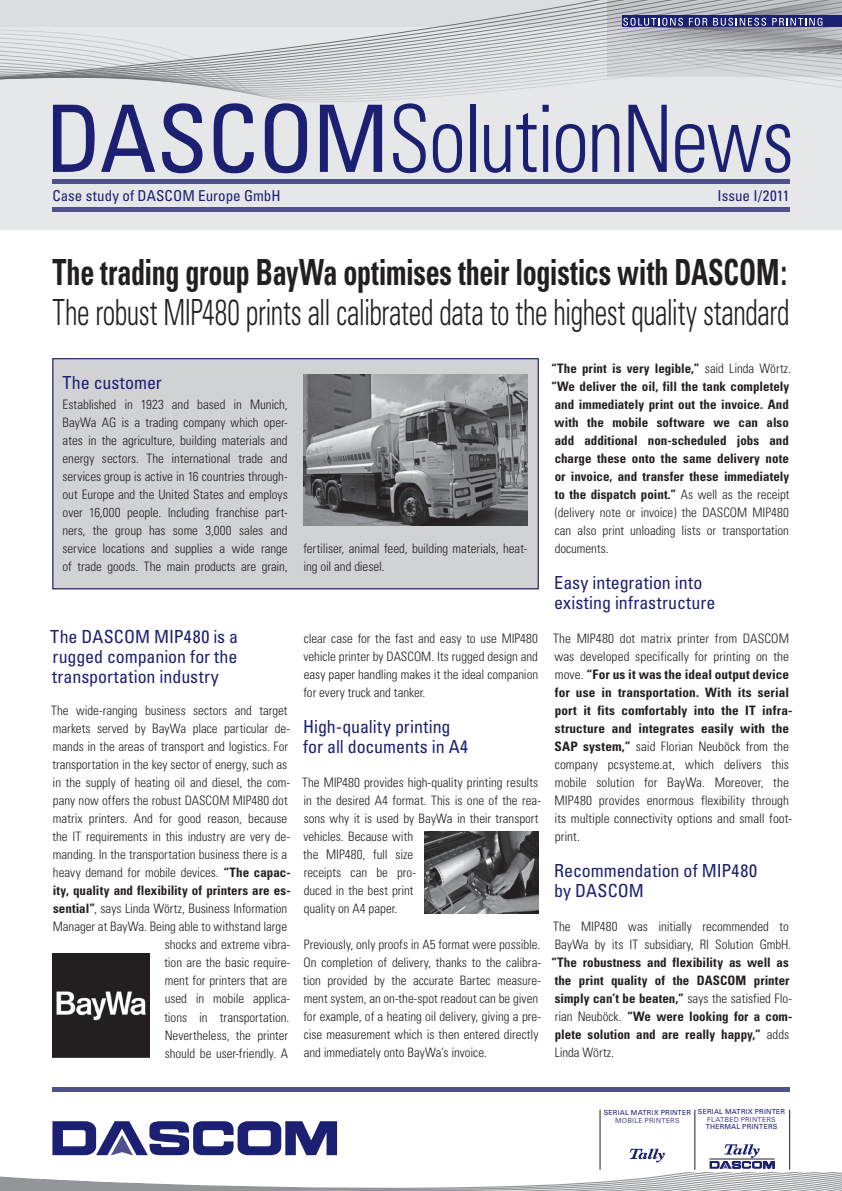
<style>
.page{position:relative;width:842px;height:1191px;background:#fff}
.page>*{position:absolute;margin:0;border:0;box-sizing:border-box;transform-origin:0 0}
.t1{font:300 condensed 93px "Univers";letter-spacing:-.02em;color:#1c2072;scale:.9 1}
.t2{font:300 condensed 36px "Univers";letter-spacing:-.015em;color:#231f20;scale:.78 1}
.t3{font:700 condensed 36px "Univers";letter-spacing:-.01em;color:#231f20;scale:.78 1}
.t4{font:condensed 18px/20px "Univers";letter-spacing:-.005em;color:#1c2072}
.t5{font:condensed 15px "Univers";color:#1c2072}
.t6{font:300 condensed 13px/18px "Univers";color:#231f20}
.t7{font:700 condensed 13px/18px "Univers";color:#231f20}
.t8{font:6.9px "Univers";letter-spacing:.025em;color:#1c2072}
.t9{font:6.9px "Univers";letter-spacing:.025em;color:#50508e}
.s1{font-weight:400}
.s2{font-weight:700}
.s3{font-weight:300}
</style>
<div class="page">
<div style="left:0;top:0;width:842px;height:229px;background:#e6e7e9"></div>
<hr style="left:52px;top:1087px;width:737px;height:4px;background:#50508e">
<svg style="left:479px;top:15px;width:144px;height:5px"></svg>
<svg style="left:454px;top:20px;width:168px;height:4px"></svg>
<svg style="left:429px;top:24px;width:194px;height:4px"></svg>
<svg style="left:0;top:30px;width:623px;height:72px"></svg>
<svg style="left:623px;top:0;width:219px;height:88px;background:#aeb0bb"></svg>
<hr style="left:52px;top:179px;width:737px;height:4px;background:#50508e">
<hr style="left:52px;top:207px;width:737px;height:4px;background:#50508e">
<svg style="left:0;top:1121px;width:842px;height:70px"></svg>
<hr style="left:709px;top:1158px;width:65px;height:1px;background:#231f20">
<hr style="left:600px;top:1109px;width:1px;height:60px;background:#231f20">
<hr style="left:695px;top:1109px;width:1px;height:60px;background:#231f20">
<hr style="left:789px;top:1109px;width:1px;height:60px;background:#231f20">
<img style="left:52px;top:953px;width:97px;height:104px">
<div style="left:52px;top:358px;width:487px;height:231px;background:#d1d2d4;border:1px solid #1c2072"></div>
<img style="left:303px;top:374px;width:224px;height:152px">
<img style="left:425px;top:831px;width:114px;height:82px">
<h1 class="t1" style="left:45px;top:83px;width:834px"><span class="s1">DASCOM</span>SolutionNews</h1>
<p class="t5" style="left:52px;top:186px;width:230px">Case study of DASCOM Europe GmbH</p>
<p class="t5" style="left:718px;top:186px;width:73px">Issue I/2011</p>
<h2 class="t3" style="left:52px;top:250px;width:943px">The trading group BayWa optimises their logistics with DASCOM:</h2>
<h2 class="t2" style="left:52px;top:290px;width:946px">The robust MIP480 prints all calibrated data to the highest quality standard</h2>
<h3 class="t4" style="left:63px;top:372px;width:101px">The customer</h3>
<p class="t6" style="left:63px;top:395px;width:227px;text-align:justify">Established in 1923 and based in Munich, BayWa AG is a trading company which oper&shy;ates in the agriculture, building materials and energy sectors. The international trade and services group is active in 16 countries through&shy;out Europe and the United States and employs over 16,000 people. Including franchise part&shy;ners, the group has some 3,000 sales and service locations and supplies a wide range of trade goods. The main products are grain,</p>
<h3 class="t4" style="left:50px;top:626px;width:190px;text-align:justify">The DASCOM MIP480 is a rugged companion for the transportation industry</h3>
<p class="t6" style="left:51px;top:701px;width:241px;text-align:right">The wide-ranging business sectors and target markets served by BayWa place particular de&shy;mands in the areas of transport and logistics. For transportation in the key sector of energy, such as in the supply of heating oil and diesel, the com&shy;pany now offers the robust DASCOM MIP480 dot matrix printers. And for good reason, because the IT requirements in this industry are very de&shy;manding. In the transportation business there is a heavy demand for mobile devices. <span class="s2">“The capac&shy;ity, quality and flexibility of printers are es&shy;sential”</span>, says Linda Wörtz, Business Information Manager at BayWa. Being able to withstand large shocks and extreme vibra-<br>tion are the basic require-<br>ment for printers that are<br>used in mobile applica-<br>tions in transportation.<br>Nevertheless, the printer<br>should be user-friendly. A</p>
<p class="t6" style="left:303px;top:539px;width:225px">fertiliser, animal feed, building materials, heat&shy;ing oil and diesel.</p>
<p class="t6" style="left:303px;top:630px;width:236px;text-align:justify">clear case for the fast and easy to use MIP480 vehicle printer by DASCOM. Its rugged design and easy paper handling makes it the ideal companion for every truck and tanker.</p>
<h3 class="t4" style="left:303px;top:716px;width:167px">High-quality printing for all documents in A4</h3>
<p class="t6" style="left:302px;top:773px;width:240px">The MIP480 provides high-quality printing results in the desired A4 format. This is one of the rea&shy;sons why it is used by BayWa in their transport vehicles. Because with<br>the MIP480, full size<br>receipts can be pro-<br>duced in the best print<br>quality on A4 paper.</p>
<p class="t6" style="left:303px;top:936px;width:239px">Previously, only proofs in A5 format were possible.<br>On completion of delivery, thanks to the calibra&shy;tion provided by the accurate Bartec measure&shy;ment system, an on-the-spot readout can be given for example, of a heating oil delivery, giving a pre&shy;cise measurement which is then entered directly and immediately onto BayWa’s invoice.</p>
<p class="t7" style="left:551px;top:359px;width:242px">“The print is very legible,” <span class="s3">said Linda Wörtz. </span>“We deliver the oil, fill the tank completely and immediately print out the invoice. And with the mobile software we can also add additional non-scheduled jobs and charge these onto the same delivery note or invoice, and transfer these immediately to the dispatch point.” <span class="s3">As well as the receipt (delivery note or invoice) the DASCOM MIP480 can also print unloading lists or transportation documents.</span></p>
<h3 class="t4" style="left:554px;top:572px;width:163px">Easy integration into existing infrastructure</h3>
<p class="t6" style="left:553px;top:629px;width:241px">The MIP480 dot matrix printer from DASCOM was developed specifically for printing on the move. <span class="s2">“For us it was the ideal output device for use in transportation. With its serial port it fits comfortably into the IT infra&shy;structure and integrates easily with the SAP system,”</span> said Florian Neuböck from the company pcsysteme.at, which delivers this mobile solution for BayWa. Moreover, the MIP480 provides enormous flexibility through its multiple connectivity options and small foot&shy;print.</p>
<h3 class="t4" style="left:554px;top:860px;width:204px">Recommendation of MIP480 by DASCOM</h3>
<p class="t6" style="left:553px;top:917px;width:240px">The MIP480 was initially recommended to<br>BayWa by its IT subsidiary, RI Solution GmbH.</p>
<p class="t7" style="left:551px;top:953px;width:243px">“The robustness and flexibility as well as the print quality of the DASCOM printer simply can’t be beaten,” <span class="s3">says the satisfied Flo&shy;rian Neuböck.</span> “We were looking for a com&shy;plete solution and are really happy,” <span class="s3">adds Linda Wörtz.</span></p>
<p class="t8" style="left:698px;top:1107px;width:89px">SERIAL MATRIX PRINTER</p>
<p class="t9" style="left:707px;top:1115px;width:70px">FLATBED PRINTERS</p>
<p class="t8" style="left:706px;top:1123px;width:73px">THERMAL PRINTERS</p>
<p class="t8" style="left:604px;top:1108px;width:89px">SERIAL MATRIX PRINTER</p>
<p class="t9" style="left:615px;top:1116px;width:66px">MOBILE PRINTERS</p>
</div>
